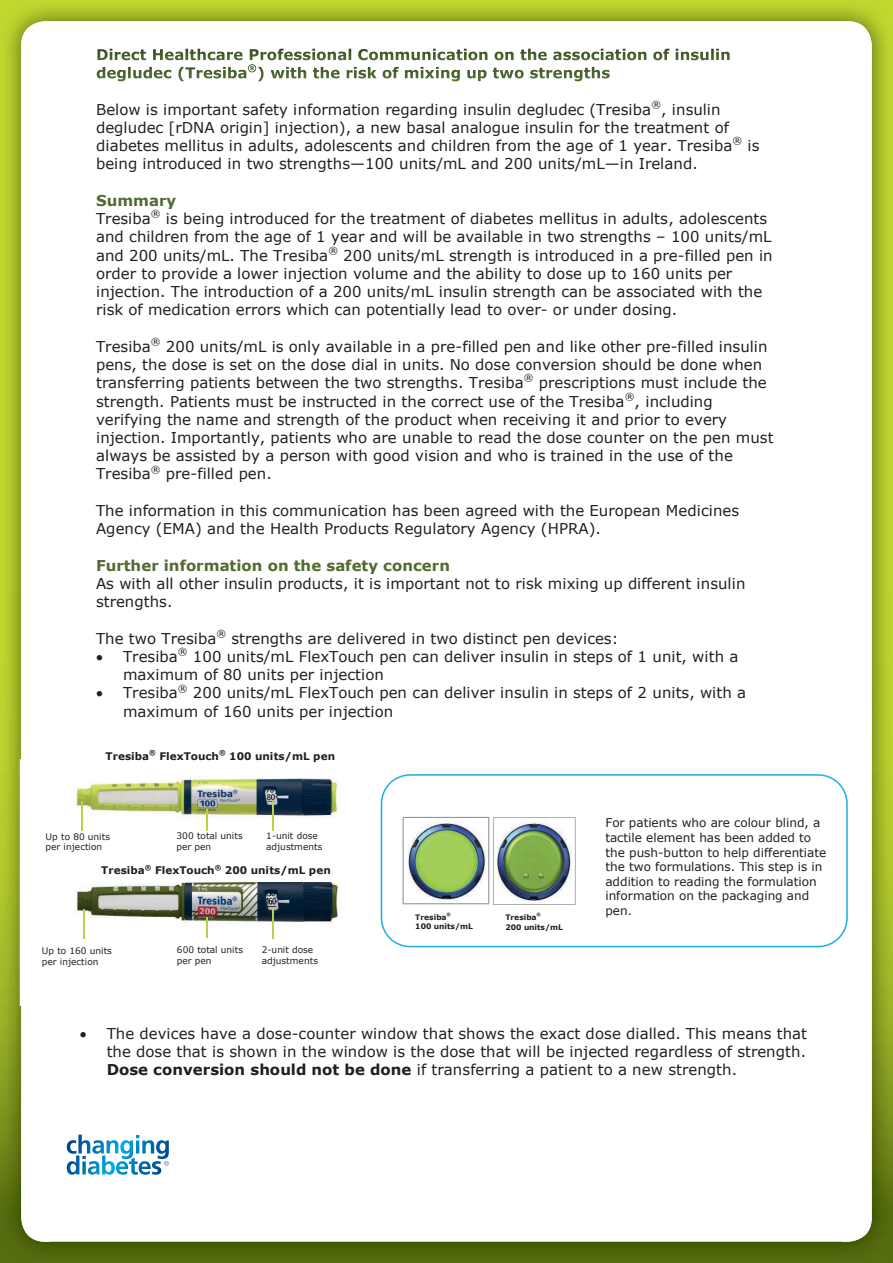
<style>
.page{position:relative;width:893px;height:1263px;background:#fff}
.page>*{position:absolute;margin:0;border:0;box-sizing:border-box;transform-origin:0 0}
.t1{font:15px/18.3px "Verdana";color:#231f20}
.t2{font:700 15px "Verdana";color:#516b2f}
.t3{font:12px/14.5px "Verdana";letter-spacing:-.005em;color:#231f20}
.t4{font:700 10.5px "Verdana";color:#231f20}
.t5{font:9.75px "Verdana";color:#231f20}
.t6{font:9px/10.8px "Verdana";letter-spacing:.005em;color:#231f20}
.t7{font:700 7.5px "Verdana";color:#231f20}
.t8{font:700 4.5px "Verdana";color:#231f20}
.s1{font-weight:700}
</style>
<div class="page">
<img style="left:0;top:0;width:892px;height:51px">
<img style="left:0;top:51px;width:51px;height:1212px">
<img style="left:841px;top:51px;width:51px;height:1212px">
<img style="left:51px;top:1242px;width:790px;height:21px">
<div style="left:21px;top:21px;width:851px;height:1221px;background:#fff;border-radius:24px"></div>
<img style="left:892px;top:0;width:1px;height:1263px">
<svg style="left:97px;top:49px;width:622px;height:32px"></svg>
<div style="left:20px;top:760px;width:345px;height:246px;background:#fff"></div>
<img style="left:76px;top:778px;width:265px;height:47px">
<img style="left:76px;top:882px;width:263px;height:57px">
<svg style="left:381px;top:774px;width:467px;height:173px"></svg>
<img style="left:403px;top:817px;width:173px;height:88px">
<div style="left:594px;top:809px;width:244px;height:115px;background:#fff"></div>
<div style="left:166px;top:938px;width:105px;height:51px;background:#fff"></div>
<div style="left:250px;top:938px;width:106px;height:51px;background:#fff"></div>
<svg style="left:83px;top:910px;width:1px;height:29px"></svg>
<svg style="left:207px;top:917px;width:1px;height:21px"></svg>
<hr style="left:273px;top:909px;width:1px;height:30px;background:#b5d44b">
<div style="left:165px;top:824px;width:106px;height:51px;background:#fff"></div>
<div style="left:255px;top:824px;width:105px;height:51px;background:#fff"></div>
<svg style="left:273px;top:802px;width:1px;height:29px"></svg>
<svg style="left:81px;top:802px;width:1px;height:29px"></svg>
<svg style="left:207px;top:809px;width:1px;height:22px"></svg>
<div style="left:404px;top:906px;width:85px;height:35px;background:#fff"></div>
<div style="left:494px;top:907px;width:85px;height:34px;background:#fff"></div>
<svg style="left:67px;top:1134px;width:102px;height:41px"></svg>
<p class="t1" style="left:96px;top:100px;width:557px">Below is important safety information regarding insulin degludec (Tresiba</p>
<p class="t5" style="left:651px;top:98px;width:11px">®</p>
<p class="t1" style="left:96px;top:100px;width:638px;text-indent:565px">, insulin degludec [rDNA origin] injection), a new basal analogue insulin for the treatment of diabetes mellitus in adults, adolescents and children from the age of 1 year. Tresiba</p>
<p class="t5" style="left:732px;top:134px;width:11px">®</p>
<p class="t1" style="left:747px;top:136px;width:14px">is</p>
<p class="t1" style="left:96px;top:155px;width:603px">being introduced in two strengths—100 units/mL and 200 units/mL—in Ireland.</p>
<p class="t2" style="left:96px;top:190px;width:82px">Summary</p>
<p class="t1" style="left:96px;top:209px;width:56px">Tresiba</p>
<p class="t5" style="left:151px;top:207px;width:11px">®</p>
<p class="t1" style="left:96px;top:209px;width:677px;text-indent:70px">is being introduced for the treatment of diabetes mellitus in adults, adolescents and children from the age of 1 year and will be available in two strengths – 100 units/mL and 200 units/mL. The Tresiba</p>
<p class="t5" style="left:328px;top:244px;width:11px">®</p>
<p class="t1" style="left:96px;top:246px;width:678px;text-indent:247px">200 units/mL strength is introduced in a pre-filled pen in order to provide a lower injection volume and the ability to dose up to 160 units per injection. The introduction of a 200 units/mL insulin strength can be associated with the risk of medication errors which can potentially lead to over- or under dosing.</p>
<p class="t1" style="left:96px;top:337px;width:56px">Tresiba</p>
<p class="t5" style="left:151px;top:335px;width:11px">®</p>
<p class="t1" style="left:96px;top:337px;width:673px;text-indent:70px">200 units/mL is only available in a pre-filled pen and like other pre-filled insulin pens, the dose is set on the dose dial in units. No dose conversion should be done when transferring patients between the two strengths. Tresiba</p>
<p class="t5" style="left:524px;top:371px;width:11px">®</p>
<p class="t1" style="left:96px;top:374px;width:672px;text-indent:443px">prescriptions must include the strength. Patients must be instructed in the correct use of the Tresiba</p>
<p class="t5" style="left:625px;top:389px;width:11px">®</p>
<p class="t1" style="left:96px;top:392px;width:679px;text-indent:538px">, including verifying the name and strength of the product when receiving it and prior to every injection. Importantly, patients who are unable to read the dose counter on the pen must always be assisted by a person with good vision and who is trained in the use of the Tresiba</p>
<p class="t5" style="left:151px;top:462px;width:11px">®</p>
<p class="t1" style="left:166px;top:465px;width:107px">pre-filled pen.</p>
<p class="t1" style="left:96px;top:501px;width:645px">The information in this communication has been agreed with the European Medicines<br>Agency (EMA) and the Health Products Regulatory Agency (HPRA).</p>
<p class="t2" style="left:96px;top:555px;width:355px">Further information on the safety concern</p>
<p class="t1" style="left:96px;top:574px;width:651px">As with all other insulin products, it is important not to risk mixing up different insulin strengths.</p>
<p class="t1" style="left:96px;top:629px;width:122px">The two Tresiba</p>
<p class="t5" style="left:216px;top:626px;width:11px">®</p>
<p class="t1" style="left:231px;top:629px;width:389px">strengths are delivered in two distinct pen devices:</p>
<p class="t1" style="left:96px;top:647px;width:83px">• Tresiba</p>
<p class="t5" style="left:178px;top:645px;width:11px">®</p>
<p class="t1" style="left:123px;top:647px;width:617px;text-indent:70px">100 units/mL FlexTouch pen can deliver insulin in steps of 1 unit, with a maximum of 80 units per injection</p>
<p class="t1" style="left:96px;top:684px;width:83px">• Tresiba</p>
<p class="t5" style="left:178px;top:681px;width:11px">®</p>
<p class="t1" style="left:123px;top:684px;width:625px;text-indent:70px">200 units/mL FlexTouch pen can deliver insulin in steps of 2 units, with a maximum of 160 units per injection</p>
<p class="t4" style="left:106px;top:748px;width:231px">Tresiba<sup>®</sup> FlexTouch<sup>®</sup> 100 units/mL pen</p>
<p class="t6" style="left:46px;top:831px;width:66px">Up to 80 units per injection</p>
<p class="t6" style="left:177px;top:830px;width:68px">300 total units per pen</p>
<p class="t6" style="left:266px;top:830px;width:58px">1-unit dose adjustments</p>
<p class="t4" style="left:101px;top:863px;width:231px">Tresiba<sup>®</sup> FlexTouch<sup>®</sup> 200 units/mL pen</p>
<p class="t6" style="left:42px;top:945px;width:72px">Up to 160 units per injection</p>
<p class="t6" style="left:177px;top:944px;width:68px">600 total units per pen</p>
<p class="t6" style="left:262px;top:945px;width:58px">2-unit dose adjustments</p>
<p class="t7" style="left:415px;top:912px;width:33px">Tresiba</p>
<p class="t8" style="left:447px;top:911px;width:6px">®</p>
<p class="t7" style="left:415px;top:921px;width:59px">100 units/mL</p>
<p class="t7" style="left:505px;top:912px;width:33px">Tresiba</p>
<p class="t8" style="left:537px;top:911px;width:6px">®</p>
<p class="t7" style="left:505px;top:921px;width:59px">200 units/mL</p>
<p class="t3" style="left:605px;top:816px;width:222px">For patients who are colour blind, a tactile element has been added to the push-button to help differentiate the two formulations. This step is in addition to reading the formulation information on the packaging and pen.</p>
<p class="t1" style="left:107px;top:1024px;width:702px;text-align:justify;text-indent:-27px">• The devices have a dose-counter window that shows the exact dose dialled. This means that the dose that is shown in the window is the dose that will be injected regardless of strength.<br><span class="s1">Dose conversion should not be done</span> if transferring a patient to a new strength.</p>
</div>
